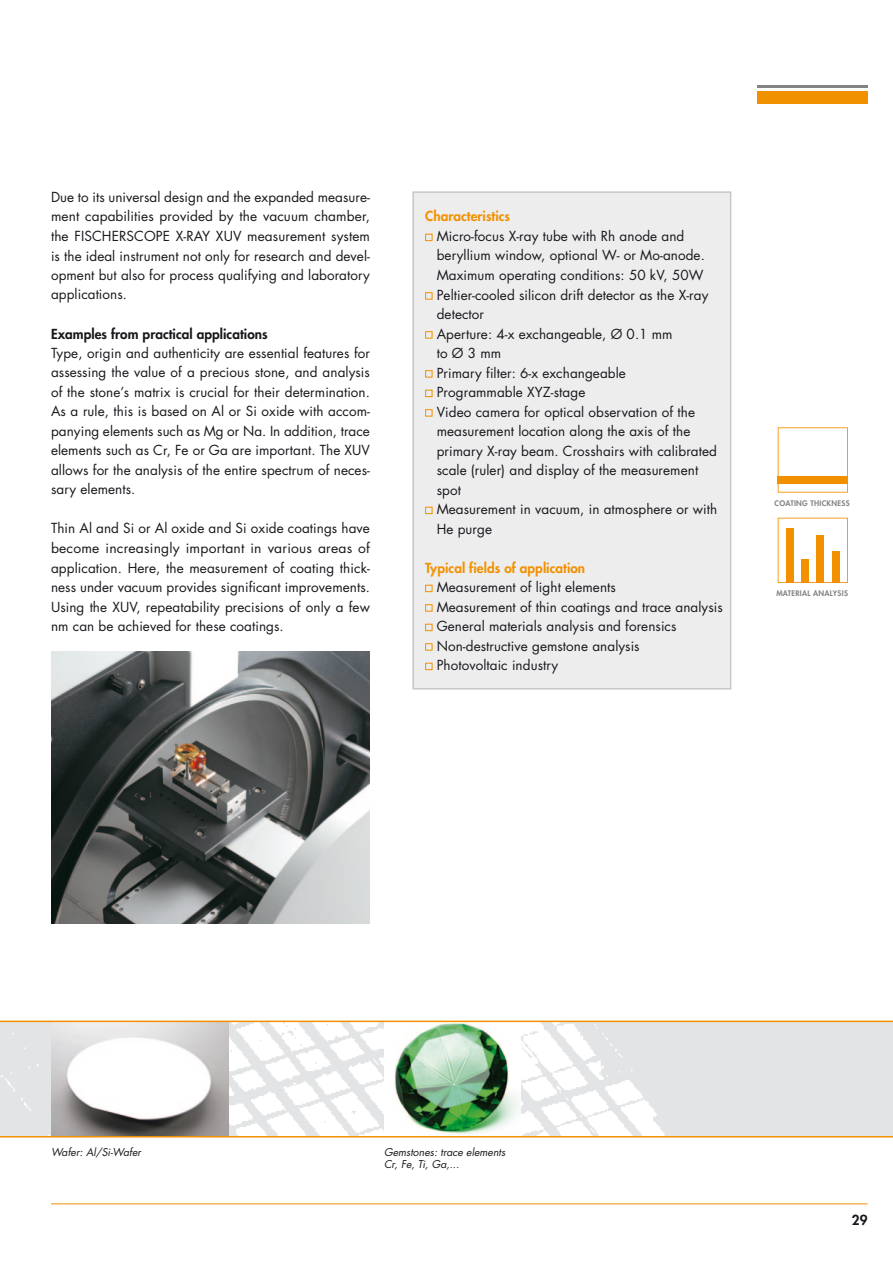
<style>
.page{position:relative;width:893px;height:1263px;background:#fff}
.page>*{position:absolute;margin:0;border:0;box-sizing:border-box;transform-origin:0 0}
.t1{font:13.5px/19.5px "Futura Std";letter-spacing:.005em;color:#1a171c;text-align:justify}
.t2{font:800 13.5px "Futura Std";letter-spacing:.005em;color:#f29100}
.t3{font:800 13.5px "Futura Std";letter-spacing:.005em;color:#1a171c}
.t4{font:italic 10.5px/12.6px "Futura Std";color:#1a171c}
.t5{font:800 7.5px "Futura Std";letter-spacing:.04em;color:#828385}
</style>
<div class="page">
<hr style="left:51px;top:1203px;width:816px;height:1px;background:#f29100">
<div style="left:757px;top:91px;width:110px;height:13px;background:#f29100"></div>
<hr style="left:757px;top:85px;width:110px;height:2px;background:#828385">
<svg style="left:778px;top:427px;width:70px;height:66px"></svg>
<div style="left:778px;top:476px;width:70px;height:8px;background:#f29100"></div>
<svg style="left:778px;top:518px;width:70px;height:65px"></svg>
<div style="left:786px;top:529px;width:8px;height:54px;background:#f29100"></div>
<div style="left:801px;top:560px;width:8px;height:23px;background:#f29100"></div>
<div style="left:817px;top:536px;width:7px;height:47px;background:#f29100"></div>
<div style="left:832px;top:551px;width:7px;height:32px;background:#f29100"></div>
<div style="left:412px;top:191px;width:319px;height:498px;background:#ededee;border:2px solid #c6c7c9"></div>
<div style="left:425px;top:234px;width:7px;height:7px;border:1px solid #f29100"></div>
<div style="left:425px;top:292px;width:7px;height:7px;border:1px solid #f29100"></div>
<div style="left:425px;top:331px;width:7px;height:7px;border:1px solid #f29100"></div>
<div style="left:425px;top:370px;width:7px;height:7px;border:1px solid #f29100"></div>
<div style="left:425px;top:390px;width:7px;height:7px;border:1px solid #f29100"></div>
<div style="left:425px;top:409px;width:7px;height:7px;border:1px solid #f29100"></div>
<div style="left:425px;top:507px;width:7px;height:7px;border:1px solid #f29100"></div>
<div style="left:425px;top:585px;width:7px;height:7px;border:1px solid #f29100"></div>
<div style="left:425px;top:604px;width:7px;height:7px;border:1px solid #f29100"></div>
<div style="left:425px;top:624px;width:7px;height:7px;border:1px solid #f29100"></div>
<div style="left:425px;top:643px;width:7px;height:7px;border:1px solid #f29100"></div>
<div style="left:425px;top:663px;width:7px;height:7px;border:1px solid #f29100"></div>
<img style="left:51px;top:651px;width:319px;height:272px">
<img style="left:0;top:1022px;width:893px;height:114px">
<img style="left:51px;top:1022px;width:177px;height:114px">
<img style="left:384px;top:1022px;width:137px;height:114px">
<hr style="left:0;top:1020px;width:893px;height:2px;background:#f29100">
<hr style="left:0;top:1136px;width:893px;height:1px;background:#f29100">
<p class="t1" style="left:51px;top:187px;width:320px">Due to its universal design and the expanded measure&shy;ment capabilities provided by the vacuum chamber, the FISCHERSCOPE X-RAY XUV measurement system is the ideal instrument not only for research and devel&shy;opment but also for process qualifying and laboratory applications.</p>
<p class="t3" style="left:51px;top:325px;width:218px">Examples from practical applications</p>
<p class="t1" style="left:51px;top:343px;width:320px">Type, origin and authenticity are essential features for assessing the value of a precious stone, and analysis of the stone’s matrix is crucial for their determination.<br>As a rule, this is based on Al or Si oxide with accom&shy;panying elements such as Mg or Na. In addition, trace elements such as Cr, Fe or Ga are important. The XUV allows for the analysis of the entire spectrum of neces&shy;sary elements.</p>
<p class="t1" style="left:51px;top:519px;width:321px">Thin Al and Si or Al oxide and Si oxide coatings have become increasingly important in various areas of application. Here, the measurement of coating thick&shy;ness under vacuum provides significant improvements.<br>Using the XUV, repeatability precisions of only a few nm can be achieved for these coatings.</p>
<p class="t2" style="left:425px;top:208px;width:86px">Characteristics</p>
<p class="t1" style="left:437px;top:226px;width:282px;text-align:left">Micro-focus X-ray tube with Rh anode and beryllium window, optional W- or Mo-anode.<br>Maximum operating conditions: 50 kV, 50W<br>Peltier-cooled silicon drift detector as the X-ray detector<br>Aperture: 4-x exchangeable, Ø 0.1 mm<br>to Ø 3 mm<br>Primary filter: 6-x exchangeable<br>Programmable XYZ-stage<br>Video camera for optical observation of the measurement location along the axis of the primary X-ray beam. Crosshairs with calibrated scale (ruler) and display of the measurement spot<br>Measurement in vacuum, in atmosphere or with<br>He purge</p>
<p class="t2" style="left:425px;top:559px;width:161px">Typical fields of application</p>
<p class="t1" style="left:437px;top:577px;width:288px;text-align:left">Measurement of light elements<br>Measurement of thin coatings and trace analysis General materials analysis and forensics Non-destructive gemstone analysis<br>Photovoltaic industry</p>
<p class="t5" style="left:775px;top:498px;width:77px">COATING THICKNESS</p>
<p class="t5" style="left:776px;top:589px;width:73px">MATERIAL ANALYSIS</p>
<p class="t4" style="left:51px;top:1145px;width:92px">Wafer: Al/Si-Wafer</p>
<p class="t4" style="left:384px;top:1145px;width:123px">Gemstones: trace elements<br>Cr, Fe, Ti, Ga,...</p>
<p class="t3" style="left:852px;top:1211px;width:17px">29</p>
</div>
